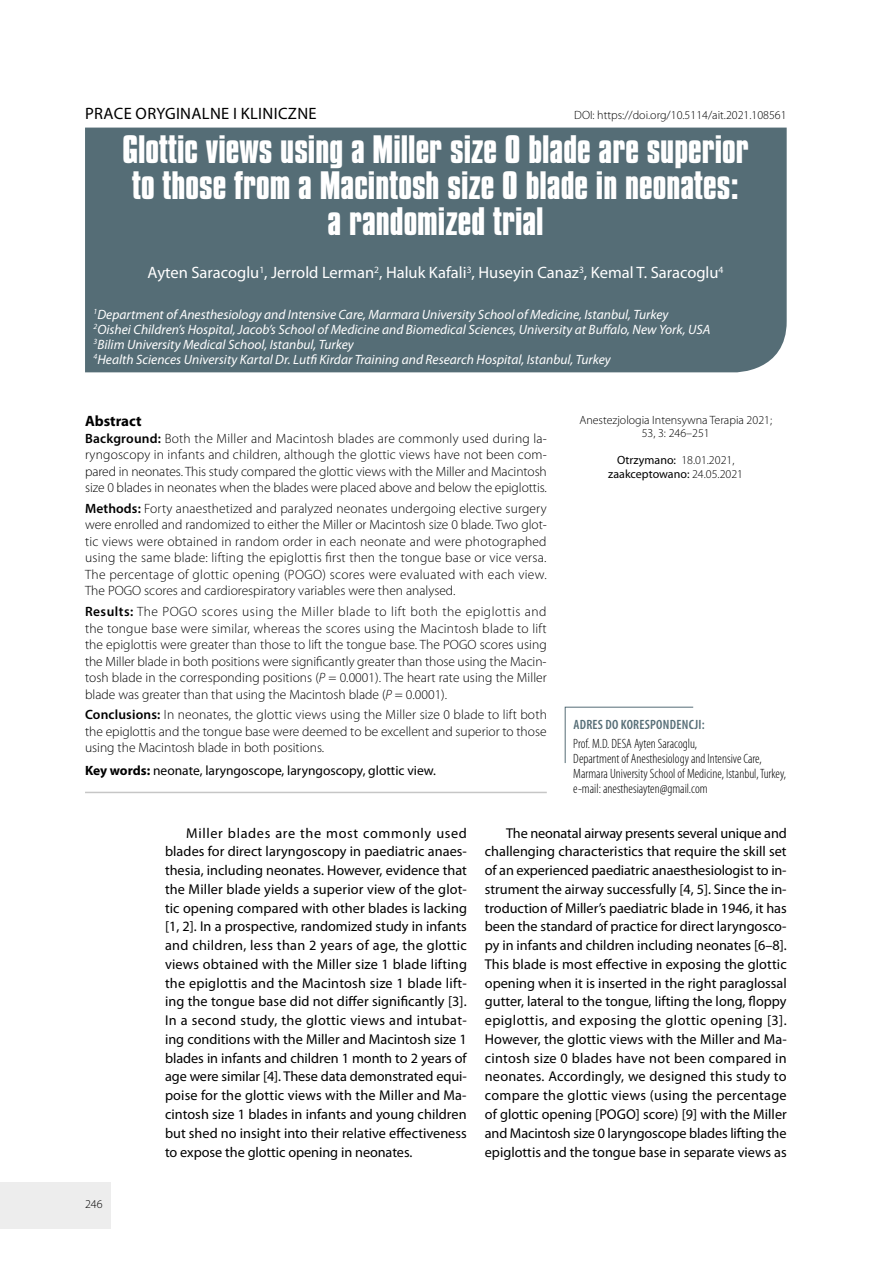
<style>
.page{position:relative;width:893px;height:1263px;background:#fff}
.page>*{position:absolute;margin:0;border:0;box-sizing:border-box;transform-origin:0 0}
.t1{font:700 33px/36px "Compacta PL";color:#fff;text-align:center}
.t2{font:16.5px "Myriad Pro";color:#fff}
.t3{font:16.5px "Myriad Pro";letter-spacing:.02em;color:#000}
.t4{font:700 15px "Myriad Pro";color:#000}
.t5{font:14.25px/18.8px "Myriad Pro";color:#000;text-align:justify}
.t6{font:300 13.5px/16.5px "Myriad Pro";color:#000;text-align:justify}
.t7{font:italic 13.5px/15px "Myriad Pro";color:#fff}
.t8{font:300 condensed 13.5px/15px "Myriad Pro";color:#000}
.t9{font:13.5px "Myriad Pro";color:#000}
.t10{font:600 condensed 13.5px "Myriad Pro";letter-spacing:.02em;color:#556d76}
.t11{font:300 12px/13.5px "Myriad Pro";color:#000;text-align:center}
.t12{font:12px/13.5px "Myriad Pro";color:#000;text-align:center}
.s1{font-weight:600}
.s2{font-style:italic}
.s3{font-weight:700}
.s4{font-weight:300}
</style>
<div class="page">
<div style="left:0;top:1182px;width:111px;height:47px;background:#ededed"></div>
<div style="left:85px;top:128px;width:702px;height:244px;background:#556d76"></div>
<svg style="left:564px;top:706px;width:130px;height:57px"></svg>
<hr style="left:85px;top:792px;width:462px;height:1px;background:#c6c6c6">
<p class="t3" style="left:85px;top:103px;width:233px">PRACE ORYGINALNE I KLINICZNE</p>
<p class="t11" style="left:574px;top:108px;width:214px">DOI: https://doi.org/10.5114/ait.2021.108561</p>
<h1 class="t1" style="left:123px;top:132px;width:628px">Glottic views using a Miller size 0 blade are superior to those from a Macintosh size 0 blade in neonates: a randomized trial</h1>
<p class="t2" style="left:148px;top:263px;width:577px">Ayten Saracoglu<sup>1</sup>, Jerrold Lerman<sup>2</sup>, Haluk Kafali<sup>3</sup>, Huseyin Canaz<sup>3</sup>, Kemal T. Saracoglu<sup>4</sup></p>
<p class="t7" style="left:94px;top:307px;width:618px"><sup>1</sup>Department of Anesthesiology and Intensive Care, Marmara University School of Medicine, Istanbul, Turkey<br><sup>2</sup>Oishei Children’s Hospital, Jacob’s School of Medicine and Biomedical Sciences, University at Buffalo, New York, USA <sup>3</sup>Bilim University Medical School, Istanbul, Turkey<br><sup>4</sup>Health Sciences University Kartal Dr. Lutfi Kirdar Training and Research Hospital, Istanbul, Turkey</p>
<p class="t4" style="left:85px;top:411px;width:58px">Abstract</p>
<p class="t6" style="left:85px;top:430px;width:463px"><span class="s1">Background:</span> Both the Miller and Macintosh blades are commonly used during la&shy;ryngoscopy in infants and children, although the glottic views have not been com&shy;pared in neonates. This study compared the glottic views with the Miller and Macintosh size 0 blades in neonates when the blades were placed above and below the epiglottis.</p>
<p class="t6" style="left:85px;top:500px;width:463px"><span class="s1">Methods:</span> Forty anaesthetized and paralyzed neonates undergoing elective surgery were enrolled and randomized to either the Miller or Macintosh size 0 blade. Two glot&shy;tic views were obtained in random order in each neonate and were photographed using the same blade: lifting the epiglottis first then the tongue base or vice versa.<br>The percentage of glottic opening (POGO) scores were evaluated with each view.<br>The POGO scores and cardiorespiratory variables were then analysed.</p>
<p class="t6" style="left:85px;top:603px;width:463px"><span class="s1">Results:</span> The POGO scores using the Miller blade to lift both the epiglottis and the tongue base were similar, whereas the scores using the Macintosh blade to lift the epiglottis were greater than those to lift the tongue base. The POGO scores using the Miller blade in both positions were significantly greater than those using the Macin&shy;tosh blade in the corresponding positions (<span class="s2">P</span> = 0.0001). The heart rate using the Miller blade was greater than that using the Macintosh blade (<span class="s2">P</span> = 0.0001).</p>
<p class="t6" style="left:85px;top:706px;width:463px"><span class="s1">Conclusions:</span> In neonates, the glottic views using the Miller size 0 blade to lift both the epiglottis and the tongue base were deemed to be excellent and superior to those using the Macintosh blade in both positions.</p>
<p class="t9" style="left:85px;top:762px;width:353px"><span class="s3">Key words:</span> neonate, laryngoscope, laryngoscopy, glottic view.</p>
<p class="t11" style="left:579px;top:413px;width:194px">Anestezjologia Intensywna Terapia 2021;<br>53, 3: 246–251</p>
<p class="t12" style="left:608px;top:453px;width:136px">Otrzymano: <span class="s4">18.01.2021, </span>zaakceptowano: <span class="s4">24.05.2021</span></p>
<p class="t10" style="left:573px;top:716px;width:133px">ADRES DO KORESPONDENCJI:</p>
<p class="t8" style="left:573px;top:736px;width:214px">Prof. M.D. DESA Ayten Saracoglu,<br>Department of Anesthesiology and Intensive Care, Marmara University School of Medicine, Istanbul, Turkey, e-mail: anesthesiayten@gmail.com</p>
<p class="t11" style="left:85px;top:1197px;width:19px">246</p>
<p class="t5" style="left:165px;top:823px;width:303px;text-indent:21px">Miller blades are the most commonly used blades for direct laryngoscopy in paediatric anaes&shy;thesia, including neonates. However, evidence that the Miller blade yields a superior view of the glot&shy;tic opening compared with other blades is lacking [1, 2]. In a prospective, randomized study in infants and children, less than 2 years of age, the glottic views obtained with the Miller size 1 blade lifting the epiglottis and the Macintosh size 1 blade lift&shy;ing the tongue base did not differ significantly [3].<br>In a second study, the glottic views and intubat&shy;ing conditions with the Miller and Macintosh size 1 blades in infants and children 1 month to 2 years of age were similar [4]. These data demonstrated equi&shy;poise for the glottic views with the Miller and Ma&shy;cintosh size 1 blades in infants and young children but shed no insight into their relative effectiveness to expose the glottic opening in neonates.</p>
<p class="t5" style="left:485px;top:823px;width:303px;text-indent:21px">The neonatal airway presents several unique and challenging characteristics that require the skill set of an experienced paediatric anaesthesiologist to in&shy;strument the airway successfully [4, 5]. Since the in&shy;troduction of Miller’s paediatric blade in 1946, it has been the standard of practice for direct laryngosco&shy;py in infants and children including neonates [6–8].<br>This blade is most effective in exposing the glottic opening when it is inserted in the right paraglossal gutter, lateral to the tongue, lifting the long, floppy epiglottis, and exposing the glottic opening [3].<br>However, the glottic views with the Miller and Ma&shy;cintosh size 0 blades have not been compared in neonates. Accordingly, we designed this study to compare the glottic views (using the percentage of glottic opening [POGO] score) [9] with the Miller and Macintosh size 0 laryngoscope blades lifting the epiglottis and the tongue base in separate views as</p>
</div>
